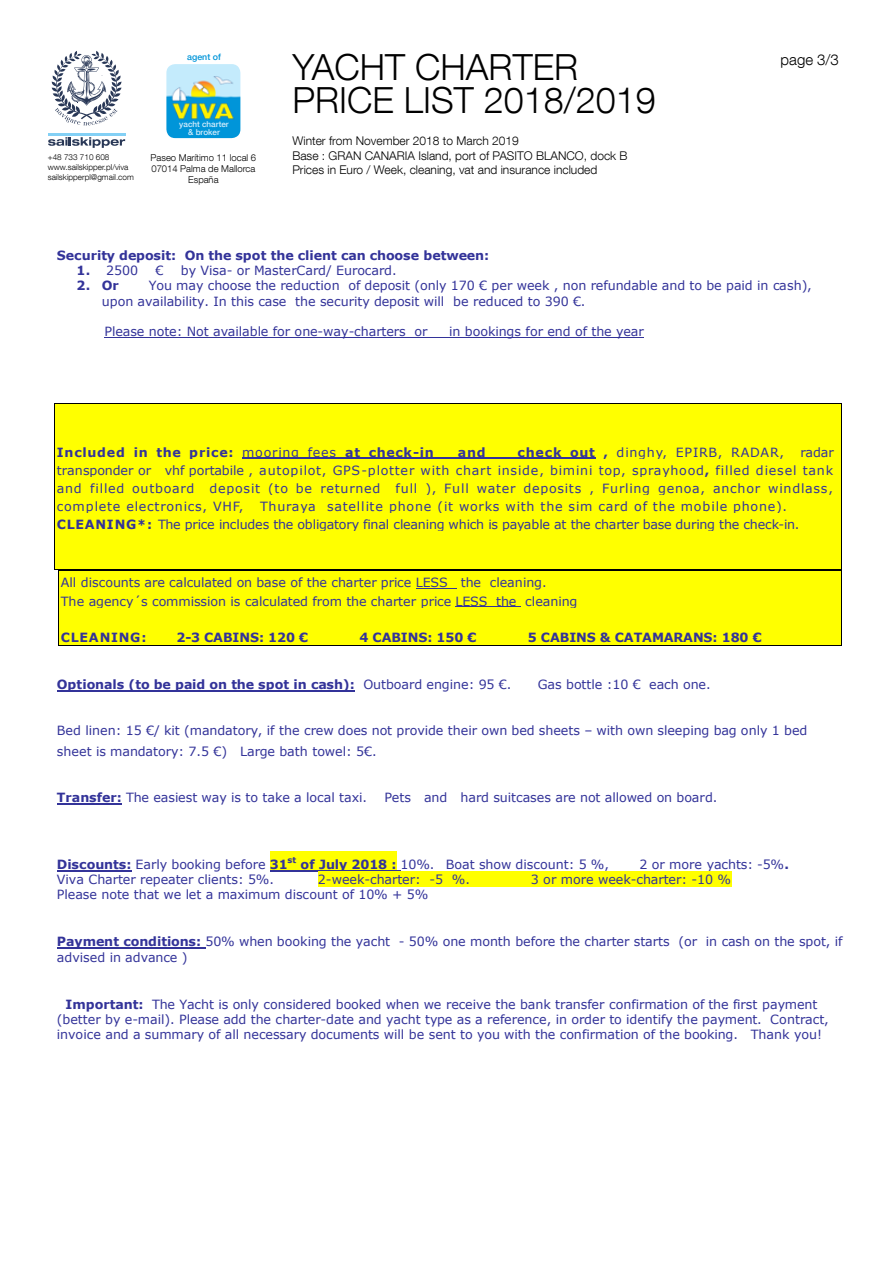
<style>
.page{position:relative;width:893px;height:1263px;background:#fff}
.page>*{position:absolute;margin:0;border:0;box-sizing:border-box;transform-origin:0 0}
.t1{font:300 36px/33px "Helvetica Neue LT Com";color:#000}
.t2{font:300 15px "Helvetica Neue LT Com";color:#000}
.t3{font:12.75px/18px "Verdana";color:#339}
.t4{font:700 12.75px "Verdana";color:#339}
.t5{font:700 12.75px "Verdana";letter-spacing:.05em;color:#339}
.t6{font:12.75px "Verdana";letter-spacing:.05em;color:#339}
.t7{font:700 12.75px "Verdana";letter-spacing:.055em;color:#339}
.t8{font:300 12px/14.4px "Helvetica Neue LT Com";color:#000}
.t9{font:300 9.45px/11.4px "Helvetica Neue LT Com";color:#000;text-align:center}
.t10{font:500 8.85px "Helvetica Neue LT Com";color:#0095d9}
.t11{font:300 8.1px/9.8px "Helvetica Neue LT Com";color:#000}
.t12{font:500 8.1px/7.4px "Helvetica Neue LT Com";color:#d4edfc;text-align:center}
.s1{font-weight:700}
.s2{font-weight:400}
</style>
<div class="page">
<hr style="left:104px;top:337px;width:540px;height:1px;background:#339">
<div style="left:55px;top:404px;width:786px;height:19px;background:#ff0"></div>
<hr style="left:55px;top:403px;width:786px;height:1px;background:#000">
<div style="left:55px;top:423px;width:786px;height:18px;background:#ff0"></div>
<div style="left:55px;top:441px;width:786px;height:18px;background:#ff0"></div>
<hr style="left:242px;top:458px;width:354px;height:1px;background:#339">
<div style="left:55px;top:459px;width:786px;height:18px;background:#ff0"></div>
<div style="left:57px;top:477px;width:777px;height:18px;background:#ff0"></div>
<div style="left:55px;top:495px;width:786px;height:19px;background:#ff0"></div>
<div style="left:55px;top:514px;width:786px;height:18px;background:#ff0"></div>
<div style="left:55px;top:532px;width:786px;height:18px;background:#ff0"></div>
<div style="left:55px;top:550px;width:786px;height:19px;background:#ff0"></div>
<hr style="left:55px;top:569px;width:786px;height:1px;background:#000">
<div style="left:59px;top:570px;width:782px;height:20px;background:#ff0"></div>
<hr style="left:416px;top:588px;width:41px;height:1px;background:#339">
<hr style="left:59px;top:570px;width:782px;height:1px;background:#000">
<div style="left:59px;top:590px;width:782px;height:18px;background:#ff0"></div>
<hr style="left:456px;top:606px;width:65px;height:1px;background:#339">
<div style="left:59px;top:608px;width:782px;height:18px;background:#ff0"></div>
<div style="left:59px;top:626px;width:782px;height:20px;background:#ff0"></div>
<hr style="left:59px;top:646px;width:782px;height:1px;background:#000">
<svg style="left:54px;top:403px;width:5px;height:243px"></svg>
<svg style="left:841px;top:403px;width:1px;height:243px"></svg>
<hr style="left:57px;top:690px;width:298px;height:2px;background:#339">
<hr style="left:57px;top:803px;width:65px;height:1px;background:#339">
<div style="left:270px;top:851px;width:126px;height:20px;background:#ff0"></div>
<hr style="left:57px;top:870px;width:74px;height:1px;background:#339">
<hr style="left:270px;top:870px;width:130px;height:1px;background:#339">
<div style="left:318px;top:871px;width:413px;height:16px;background:#ff0"></div>
<hr style="left:57px;top:947px;width:148px;height:2px;background:#339">
<svg style="left:52px;top:51px;width:70px;height:74px"></svg>
<svg style="left:48px;top:137px;width:77px;height:11px"></svg>
<hr style="left:48px;top:133px;width:77px;height:2px;background:#83d0f5">
<img style="left:166px;top:64px;width:74px;height:74px">
<p class="t10" style="left:187px;top:52px;width:35px">agent of</p>
<p class="t11" style="left:48px;top:152px;width:88px">+48 733 710 608 www.sailskipper.pl/viva sailskipperpl@gmail.com</p>
<p class="t12" style="left:179px;top:121px;width:51px">yacht charter &amp; broker</p>
<p class="t9" style="left:151px;top:152px;width:107px">Paseo Marítimo 11 local 6<br>07014 Palma de Mallorca<br>España</p>
<h1 class="t1" style="left:292px;top:50px;width:365px">YACHT CHARTER<br>PRICE LIST 2018/2019</h1>
<p class="t8" style="left:292px;top:133px;width:337px">Winter from November 2018 to March 2019<br>Base : GRAN CANARIA Island, port of PASITO BLANCO, dock B<br>Prices in Euro / Week, cleaning, vat and insurance included</p>
<p class="t2" style="left:781px;top:50px;width:60px">page 3/3</p>
<p class="t4" style="left:57px;top:246px;width:434px">Security deposit: On the spot the client can choose between:</p>
<p class="t3" style="left:77px;top:262px;width:63px"><span class="s1">1.</span> 2500</p>
<p class="t3" style="left:155px;top:262px;width:10px">€</p>
<p class="t3" style="left:181px;top:262px;width:217px">by Visa- or MasterCard/ Eurocard.</p>
<p class="t4" style="left:77px;top:277px;width:44px">2. Or</p>
<p class="t3" style="left:102px;top:278px;width:711px;line-height:15.3px;text-indent:47px">You may choose the reduction of deposit (only 170 € per week , non refundable and to be paid in cash), upon availability. In this case the security deposit will be reduced to 390 €.</p>
<p class="t3" style="left:104px;top:322px;width:325px">Please note: Not available for one-way-charters or</p>
<p class="t3" style="left:449px;top:322px;width:196px">in bookings for end of the year</p>
<p class="t5" style="left:57px;top:443px;width:378px">Included in the price: <span class="s2">mooring fees</span> at check-in</p>
<p class="t4" style="left:458px;top:443px;width:29px">and</p>
<p class="t6" style="left:518px;top:443px;width:268px"><span class="s1">check out ,</span> dinghy, EPIRB, RADAR,</p>
<p class="t3" style="left:57px;top:443px;width:778px;text-align:justify;text-indent:743px">radar transponder or vhf portabile , autopilot, GPS-plotter with chart inside, bimini top, sprayhood<span class="s1">,</span> filled diesel tank and filled outboard deposit (to be returned full ), Full water deposits , Furling genoa, anchor windlass, complete electronics, VHF,</p>
<p class="t3" style="left:57px;top:497px;width:744px;text-indent:203px">Thuraya satellite phone (it works with the sim card of the mobile phone).<br><span class="s1">CLEANING*:</span> The price includes the obligatory final cleaning which is payable at the charter base during the check-in.</p>
<p class="t3" style="left:61px;top:573px;width:518px">All discounts are calculated on base of the charter price LESS the cleaning.<br>The agency´s commission is calculated from the charter price LESS the cleaning</p>
<p class="t7" style="left:61px;top:628px;width:87px">CLEANING:</p>
<p class="t4" style="left:176px;top:628px;width:133px">2-3 CABINS: 120 €</p>
<p class="t4" style="left:359px;top:628px;width:119px">4 CABINS: 150 €</p>
<p class="t4" style="left:528px;top:628px;width:236px">5 CABINS &amp; CATAMARANS: 180 €</p>
<p class="t4" style="left:57px;top:676px;width:456px">Optionals (to be paid on the spot in cash): <span class="s2">Outboard engine: 95 €.</span></p>
<p class="t3" style="left:538px;top:675px;width:175px">Gas bottle :10 € each one.</p>
<p class="t3" style="left:57px;top:720px;width:752px;line-height:20.7px">Bed linen: 15 €/ kit (mandatory, if the crew does not provide their own bed sheets – with own sleeping bag only 1 bed sheet is mandatory: 7.5 €) Large bath towel: 5€.</p>
<p class="t3" style="left:57px;top:788px;width:312px"><span class="s1">Transfer:</span> The easiest way is to take a local taxi.</p>
<p class="t3" style="left:384px;top:788px;width:334px">Pets and hard suitcases are not allowed on board.</p>
<p class="t3" style="left:57px;top:855px;width:554px"><span class="s1">Discounts:</span> Early booking before <span class="s1">31</span><sup>st</sup> <span class="s1">of July 2018 :</span> 10%. Boat show discount: 5 %,</p>
<p class="t3" style="left:639px;top:855px;width:151px">2 or more yachts: -5%<span class="s1">.</span></p>
<p class="t3" style="left:57px;top:870px;width:219px">Viva Charter repeater clients: 5%.</p>
<p class="t3" style="left:318px;top:870px;width:154px">2-week-charter: -5 %.</p>
<p class="t3" style="left:531px;top:870px;width:202px">3 or more week-charter: -10 %</p>
<p class="t3" style="left:57px;top:885px;width:373px">Please note that we let a maximum discount of 10% + 5%</p>
<p class="t3" style="left:57px;top:934px;width:787px;line-height:15.3px"><span class="s1">Payment conditions:</span> 50% when booking the yacht - 50% one month before the charter starts (or in cash on the spot, if advised in advance )</p>
<p class="t3" style="left:57px;top:996px;width:773px;line-height:15.1px;text-align:center"><span class="s1">Important:</span> The Yacht is only considered booked when we receive the bank transfer confirmation of the first payment (better by e-mail). Please add the charter-date and yacht type as a reference, in order to identify the payment. Contract, invoice and a summary of all necessary documents will be sent to you with the confirmation of the booking. Thank you!</p>
</div>
